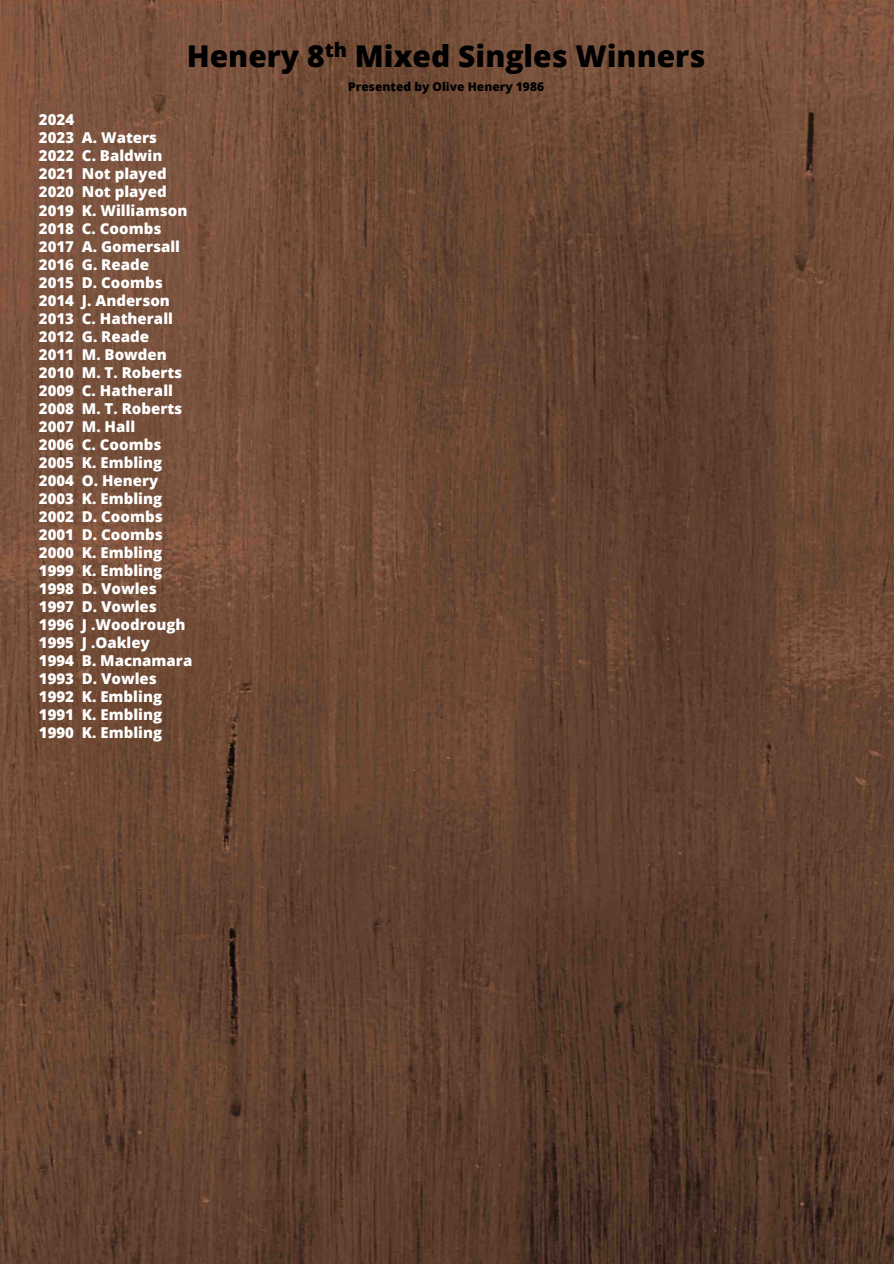
<style>
.page{position:relative;width:894px;height:1264px;background:#fff}
.page>*{position:absolute;margin:0;border:0;box-sizing:border-box;transform-origin:0 0}
.t1{font:800 30px "Open Sans";color:#000}
.t2{font:800 15px/18px "Open Sans";color:#fff}
.t3{font:800 12px "Open Sans";color:#000}
</style>
<div class="page">
<img style="left:0;top:0;width:893px;height:1263px">
<p class="t1" style="left:187px;top:35px;width:520px">Henery 8<sup>th</sup> Mixed Singles Winners</p>
<p class="t3" style="left:348px;top:78px;width:197px">Presented by Olive Henery 1986</p>
<p class="t2" style="left:39px;top:111px;width:155px">2024<br>2023 A. Waters<br>2022 C. Baldwin<br>2021 Not played<br>2020 Not played<br>2019 K. Williamson<br>2018 C. Coombs<br>2017 A. Gomersall<br>2016 G. Reade<br>2015 D. Coombs<br>2014 J. Anderson<br>2013 C. Hatherall<br>2012 G. Reade<br>2011 M. Bowden<br>2010 M. T. Roberts<br>2009 C. Hatherall<br>2008 M. T. Roberts<br>2007 M. Hall<br>2006 C. Coombs<br>2005 K. Embling<br>2004 O. Henery<br>2003 K. Embling<br>2002 D. Coombs<br>2001 D. Coombs<br>2000 K. Embling<br>1999 K. Embling<br>1998 D. Vowles<br>1997 D. Vowles<br>1996 J .Woodrough<br>1995 J .Oakley<br>1994 B. Macnamara<br>1993 D. Vowles<br>1992 K. Embling<br>1991 K. Embling<br>1990 K. Embling</p>
</div>
